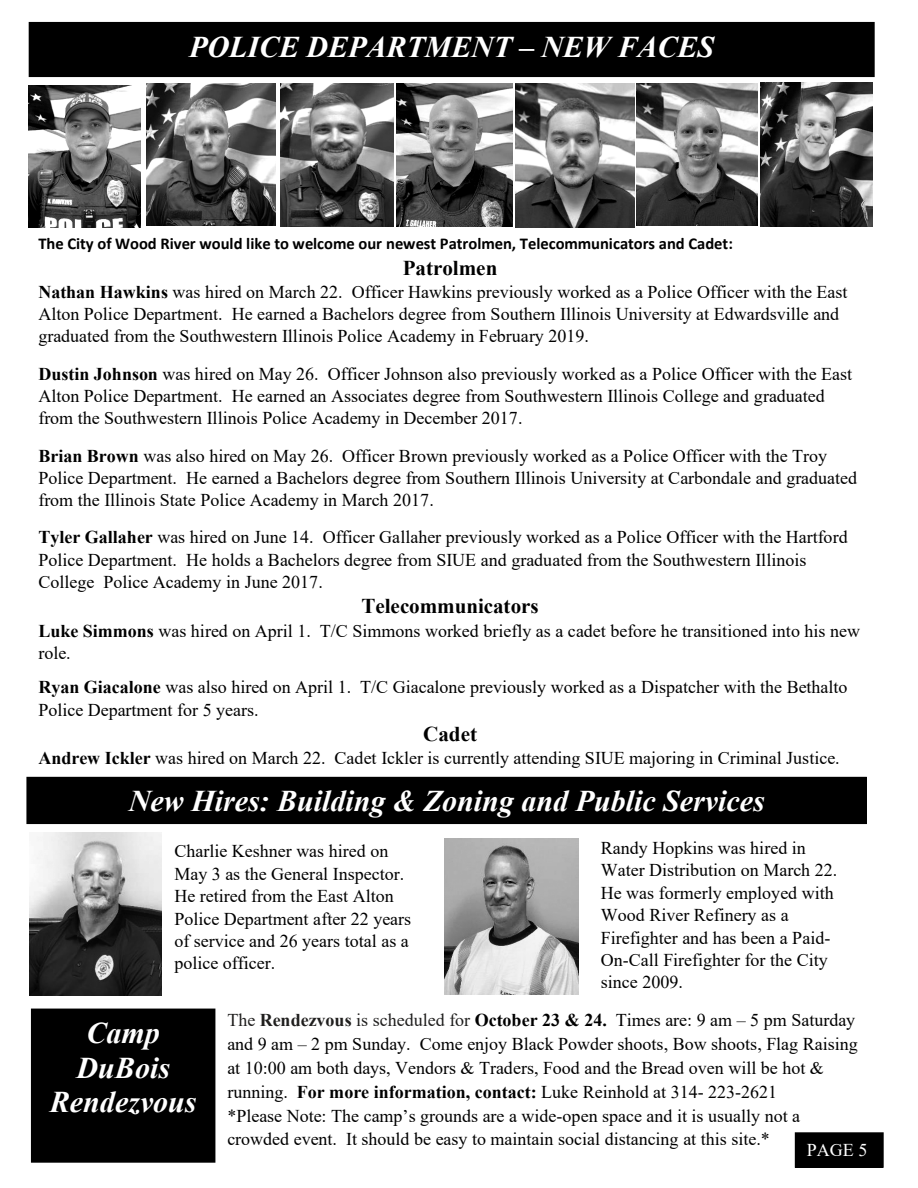
<style>
.page{position:relative;width:918px;height:1188px;background:#fff}
.page>*{position:absolute;margin:0;border:0;box-sizing:border-box;transform-origin:0 0}
.t1{font:italic 700 30px/34.5px "Times New Roman";color:#fff;text-align:center}
.t2{font:700 21px "Times New Roman";color:#000}
.t3{font:18px/22.4px "Times New Roman";color:#000}
.t4{font:18px "Times New Roman";color:#fff}
.t5{font:700 16.5px "Calibri";color:#000}
.s1{font-weight:700}
.s2{color:#201f1e}
.s3{font-weight:700;color:#201f1e}
</style>
<div class="page">
<img style="left:760px;top:82px;width:113px;height:145px">
<img style="left:637px;top:83px;width:120px;height:143px">
<div style="left:795px;top:1133px;width:88px;height:34px;background:#000"></div>
<div style="left:795px;top:1132px;width:89px;height:36px;border:1px solid #000"></div>
<div style="left:29px;top:22px;width:845px;height:54px;background:#000"></div>
<div style="left:29px;top:22px;width:846px;height:55px;border:1px solid #000"></div>
<img style="left:515px;top:83px;width:119px;height:144px">
<div style="left:27px;top:777px;width:839px;height:47px;background:#000"></div>
<img style="left:29px;top:832px;width:133px;height:164px">
<img style="left:444px;top:838px;width:134px;height:156px">
<img style="left:280px;top:83px;width:114px;height:143px">
<img style="left:146px;top:83px;width:129px;height:143px">
<img style="left:396px;top:83px;width:117px;height:143px">
<img style="left:28px;top:85px;width:113px;height:142px">
<div style="left:32px;top:1009px;width:183px;height:153px;background:#000"></div>
<div style="left:31px;top:1009px;width:184px;height:154px;border:1px solid #000"></div>
<p class="t1" style="left:189px;top:28px;width:527px">POLICE DEPARTMENT – NEW FACES</p>
<p class="t5" style="left:38px;top:232px;width:696px">The City of Wood River would like to welcome our newest Patrolmen, Telecommunicators and Cadet:</p>
<p class="t2" style="left:403px;top:252px;width:96px">Patrolmen</p>
<p class="t3" style="left:38px;top:280px;width:811px"><span class="s1">Nathan Hawkins</span> was hired on March 22. Officer Hawkins previously worked as a Police Officer with the East<br>Alton Police Department. He earned a Bachelors degree from Southern Illinois University at Edwardsville and graduated from the Southwestern Illinois Police Academy in February 2019.</p>
<p class="t3" style="left:38px;top:362px;width:815px"><span class="s1">Dustin Johnson</span> was hired on May 26. Officer Johnson also previously worked as a Police Officer with the East<br>Alton Police Department. He earned an Associates degree from Southwestern Illinois College and graduated from the Southwestern Illinois Police Academy in December 2017.</p>
<p class="t3" style="left:38px;top:444px;width:820px"><span class="s1">Brian Brown</span> was also hired on May 26. Officer Brown previously worked as a Police Officer with the Troy<br>Police Department. He earned a Bachelors degree from Southern Illinois University at Carbondale and graduated from the Illinois State Police Academy in March 2017.</p>
<p class="t3" style="left:38px;top:526px;width:811px"><span class="s1">Tyler Gallaher</span> was hired on June 14. Officer Gallaher previously worked as a Police Officer with the Hartford<br>Police Department. He holds a Bachelors degree from SIUE and graduated from the Southwestern Illinois<br>College Police Academy in June 2017.</p>
<p class="t2" style="left:361px;top:591px;width:179px">Telecommunicators</p>
<p class="t3" style="left:38px;top:619px;width:823px"><span class="s1">Luke Simmons</span> was hired on April 1. T/C Simmons worked briefly as a cadet before he transitioned into his new role.</p>
<p class="t3" style="left:38px;top:676px;width:811px"><span class="s1">Ryan Giacalone</span> was also hired on April 1. T/C Giacalone previously worked as a Dispatcher with the Bethalto<br>Police Department for 5 years.</p>
<p class="t2" style="left:423px;top:719px;width:55px">Cadet</p>
<p class="t3" style="left:38px;top:746px;width:803px"><span class="s1">Andrew Ickler</span> was hired on March 22. Cadet Ickler is currently attending SIUE majoring in Criminal Justice.</p>
<p class="t1" style="left:129px;top:783px;width:638px">New Hires: Building &amp; Zoning and Public Services</p>
<p class="t3" style="left:174px;top:840px;width:238px">Charlie Keshner was hired on<br>May 3 as the General Inspector.<br>He retired from the East Alton<br>Police Department after 22 years of service and 26 years total as a police officer.</p>
<p class="t3" style="left:601px;top:836px;width:238px">Randy Hopkins was hired in<br>Water Distribution on March 22.<br>He was formerly employed with<br>Wood River Refinery as a<br>Firefighter and has been a Paid-<br>On-Call Firefighter for the City since 2009.</p>
<p class="t1" style="left:50px;top:1015px;width:148px">Camp<br>DuBois<br>Rendezvous</p>
<p class="t3" style="left:227px;top:1008px;width:632px;line-height:23.9px"><span class="s2">The</span> <span class="s3">Rendezvous</span> <span class="s2">is scheduled for</span> <span class="s1">October 23 &amp; 24.</span> Times are: 9 am – 5 pm Saturday and 9 am – 2 pm Sunday. Come enjoy Black Powder shoots, Bow shoots, Flag Raising at 10:00 am both days, Vendors &amp; Traders, Food and the Bread oven will be hot &amp; running. <span class="s1">For more information, contact:</span> Luke Reinhold at 314- 223-2621<br>*Please Note: The camp’s grounds are a wide-open space and it is usually not a crowded event. It should be easy to maintain social distancing at this site.*</p>
<p class="t4" style="left:807px;top:1137px;width:62px">PAGE 5</p>
</div>
